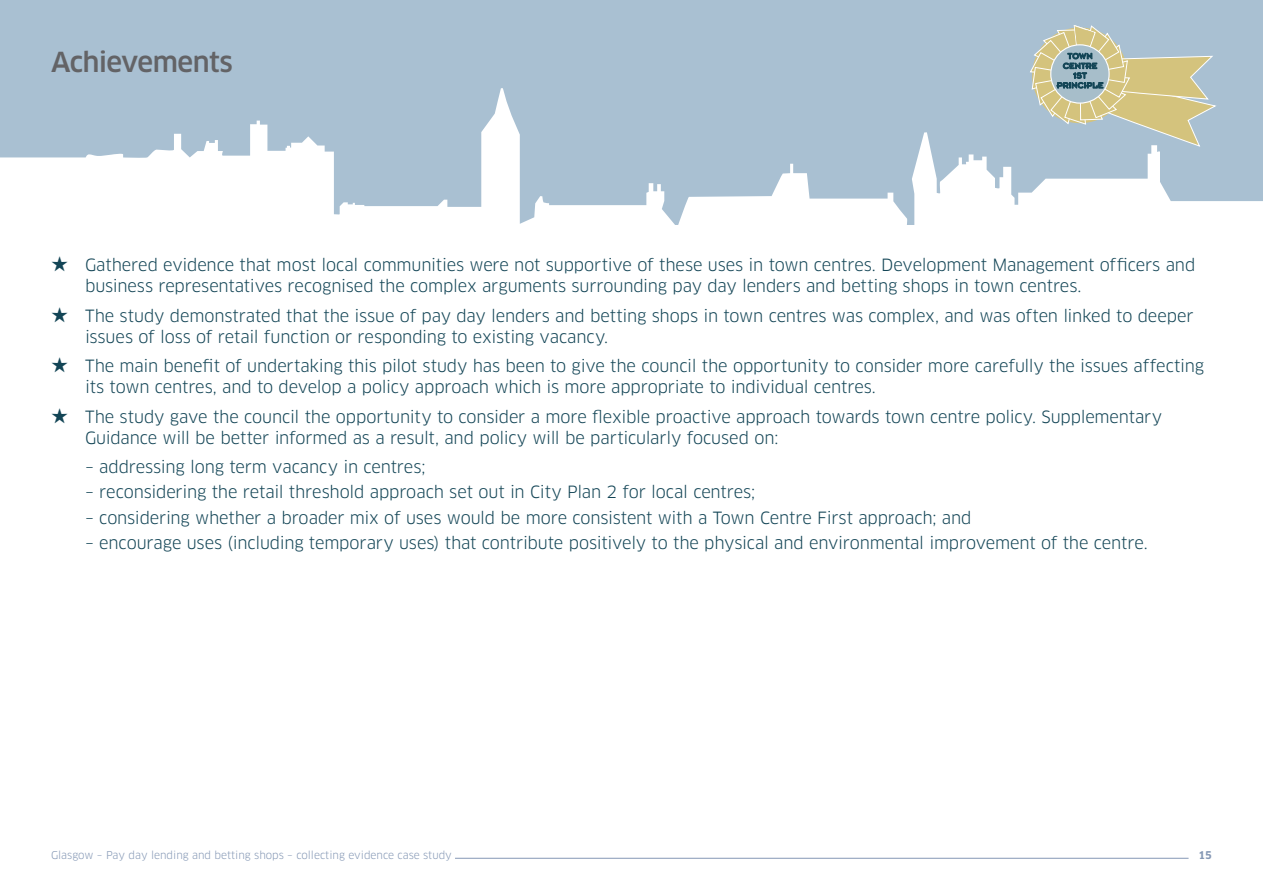
<style>
.page{position:relative;width:1263px;height:893px;background:#fff}
.page>*{position:absolute;margin:0;border:0;box-sizing:border-box;transform-origin:0 0}
.t1{font:500 27px "Clan";letter-spacing:-.025em;color:#636366}
.t2{font:16.5px/21px "Clan LF";letter-spacing:-.01em;color:#134556}
.t3{font:10.5px "Clan LF";color:#8598b5}
.t4{font:700 10.5px "Clan";color:#8598b5}
.t5{font:9px "Insignia";letter-spacing:.015em;color:#134556}
</style>
<div class="page">
<div style="left:0;top:0;width:1263px;height:230px;background:#a9c0d2"></div>
<svg style="left:0;top:88px;width:1263px;height:142px"></svg>
<svg style="left:1029px;top:25px;width:188px;height:125px"></svg>
<hr style="left:455px;top:858px;width:733px;height:1px;background:#8598b5">
<h1 class="t1" style="left:51px;top:45px;width:183px">Achievements</h1>
<p class="t5" style="left:1063px;top:61px;width:36px">CENTRE</p>
<p class="t2" style="left:85px;top:255px;width:1112px;text-indent:-34px">★ Gathered evidence that most local communities were not supportive of these uses in town centres. Development Management officers and business representatives recognised the complex arguments surrounding pay day lenders and betting shops in town centres.</p>
<p class="t2" style="left:85px;top:305px;width:1110px;text-indent:-34px">★ The study demonstrated that the issue of pay day lenders and betting shops in town centres was complex, and was often linked to deeper issues of loss of retail function or responding to existing vacancy.</p>
<p class="t2" style="left:85px;top:356px;width:1120px;text-indent:-34px">★ The main benefit of undertaking this pilot study has been to give the council the opportunity to consider more carefully the issues affecting its town centres, and to develop a policy approach which is more appropriate to individual centres.</p>
<p class="t2" style="left:85px;top:406px;width:1079px;text-indent:-34px">★ The study gave the council the opportunity to consider a more flexible proactive approach towards town centre policy. Supplementary<br>Guidance will be better informed as a result, and policy will be particularly focused on:</p>
<p class="t2" style="left:85px;top:457px;width:342px">– addressing long term vacancy in centres;</p>
<p class="t2" style="left:85px;top:482px;width:672px">– reconsidering the retail threshold approach set out in City Plan 2 for local centres;</p>
<p class="t2" style="left:85px;top:507px;width:888px">– considering whether a broader mix of uses would be more consistent with a Town Centre First approach; and</p>
<p class="t2" style="left:85px;top:533px;width:1064px">– encourage uses (including temporary uses) that contribute positively to the physical and environmental improvement of the centre.</p>
<p class="t3" style="left:51px;top:848px;width:402px">Glasgow – Pay day lending and betting shops – collecting evidence case study</p>
<p class="t4" style="left:1198px;top:848px;width:15px">15</p>
</div>
